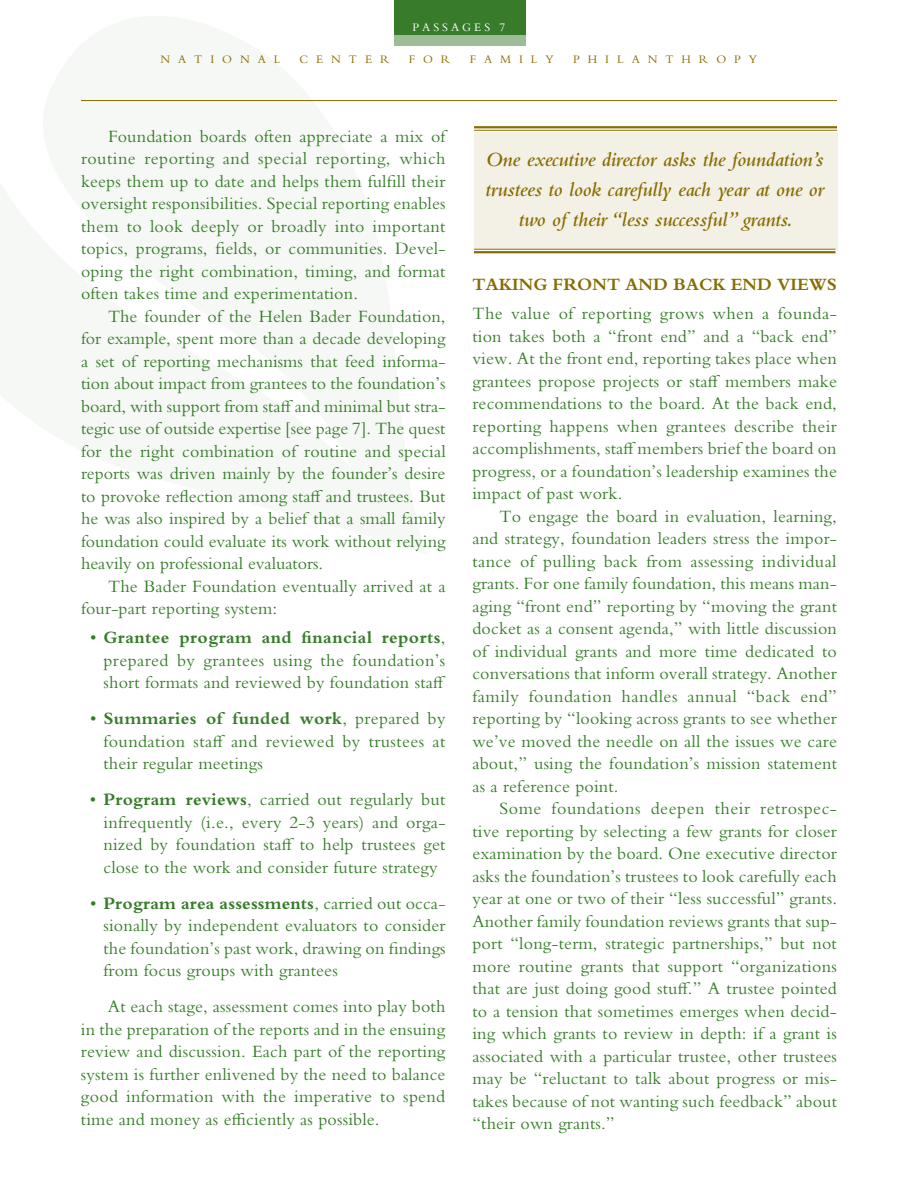
<style>
.page{position:relative;width:918px;height:1188px;background:#fff}
.page>*{position:absolute;margin:0;border:0;box-sizing:border-box;transform-origin:0 0}
.t1{font:italic 600 21px/30px "Bembo Std";letter-spacing:-.01em;color:#886d00;text-align:center}
.t2{font:18px/22.5px "Bembo Std";letter-spacing:.01em;color:#387c2b;text-align:justify}
.t3{font:700 18px "Bembo Std";color:#886d00}
.t4{font:12px "Bembo Std";letter-spacing:.66em;color:#886d00}
.t5{font:12px "Bembo Std";letter-spacing:.25em;color:#fff}
.s1{font-weight:700}
</style>
<div class="page">
<svg style="left:0;top:16px;width:427px;height:538px;fill:#f5f8f4"></svg>
<div style="left:394px;top:0;width:132px;height:45px;background:#9cbd95"></div>
<div style="left:394px;top:0;width:132px;height:35px;background:#387c2b"></div>
<hr style="left:81px;top:100px;width:756px;height:1px;background:#886d00">
<div style="left:474px;top:132px;width:363px;height:119px;background:#f3f0e6"></div>
<svg style="left:474px;top:128px;width:363px;height:2px"></svg>
<hr style="left:474px;top:126px;width:363px;height:2px;background:#886d00">
<hr style="left:474px;top:130px;width:363px;height:1px;background:#886d00">
<hr style="left:474px;top:249px;width:362px;height:4px;background:#fff">
<hr style="left:474px;top:249px;width:362px;height:1px;background:#886d00">
<hr style="left:474px;top:251px;width:362px;height:2px;background:#886d00">
<p class="t5" style="left:413px;top:20px;width:94px">PASSAGES 7</p>
<p class="t4" style="left:161px;top:52px;width:121px">NATIONAL</p>
<p class="t4" style="left:300px;top:52px;width:92px">CENTER</p>
<p class="t4" style="left:409px;top:52px;width:43px">FOR</p>
<p class="t4" style="left:470px;top:52px;width:86px">FAMILY</p>
<p class="t4" style="left:573px;top:52px;width:186px">PHILANTHROPY</p>
<p class="t2" style="left:81px;top:124px;width:366px;text-indent:27px">Foundation boards often appreciate a mix of routine reporting and special reporting, which keeps them up to date and helps them fulfill their oversight responsibilities. Special reporting enables them to look deeply or broadly into important topics, programs, fields, or communities. Devel&shy;oping the right combination, timing, and format often takes time and experimentation.</p>
<p class="t2" style="left:81px;top:304px;width:366px;text-indent:27px">The founder of the Helen Bader Foundation, for example, spent more than a decade developing a set of reporting mechanisms that feed informa&shy;tion about impact from grantees to the foundation’s board, with support from staff and minimal but stra&shy;tegic use of outside expertise [see page 7]. The quest for the right combination of routine and special reports was driven mainly by the founder’s desire to provoke reflection among staff and trustees. But he was also inspired by a belief that a small family foundation could evaluate its work without relying heavily on professional evaluators.</p>
<p class="t2" style="left:81px;top:574px;width:366px;text-indent:27px">The Bader Foundation eventually arrived at a four-part reporting system:</p>
<p class="t2" style="left:104px;top:626px;width:343px;text-indent:-14px">• <span class="s1">Grantee program and financial reports</span>, prepared by grantees using the foundation’s short formats and reviewed by foundation staff</p>
<p class="t2" style="left:103px;top:707px;width:344px;text-indent:-13px">• <span class="s1">Summaries of funded work</span>, prepared by foundation staff and reviewed by trustees at their regular meetings</p>
<p class="t2" style="left:104px;top:788px;width:343px;text-indent:-14px">• <span class="s1">Program reviews</span>, carried out regularly but infrequently (i.e., every 2-3 years) and orga&shy;nized by foundation staff to help trustees get close to the work and consider future strategy</p>
<p class="t2" style="left:103px;top:892px;width:344px;text-indent:-13px">• <span class="s1">Program area assessments</span>, carried out occa&shy;sionally by independent evaluators to consider the foundation’s past work, drawing on findings from focus groups with grantees</p>
<p class="t2" style="left:81px;top:995px;width:366px;text-indent:27px">At each stage, assessment comes into play both in the preparation of the reports and in the ensuing review and discussion. Each part of the reporting system is further enlivened by the need to balance good information with the imperative to spend time and money as efficiently as possible.</p>
<p class="t1" style="left:486px;top:145px;width:340px">One executive director asks the foundation’s trustees to look carefully each year at one or two of their “less successful” grants.</p>
<p class="t3" style="left:472px;top:275px;width:366px">TAKING FRONT AND BACK END VIEWS</p>
<p class="t2" style="left:472px;top:302px;width:366px">The value of reporting grows when a founda&shy;tion takes both a “front end” and a “back end” view. At the front end, reporting takes place when grantees propose projects or staff members make recommendations to the board. At the back end, reporting happens when grantees describe their accomplishments, staff members brief the board on progress, or a foundation’s leadership examines the impact of past work.</p>
<p class="t2" style="left:472px;top:505px;width:366px;text-indent:27px">To engage the board in evaluation, learning, and strategy, foundation leaders stress the impor&shy;tance of pulling back from assessing individual grants. For one family foundation, this means man&shy;aging “front end” reporting by “moving the grant docket as a consent agenda,” with little discussion of individual grants and more time dedicated to conversations that inform overall strategy. Another family foundation handles annual “back end” reporting by “looking across grants to see whether we’ve moved the needle on all the issues we care about,” using the foundation’s mission statement as a reference point.</p>
<p class="t2" style="left:472px;top:797px;width:366px;text-indent:27px">Some foundations deepen their retrospec&shy;tive reporting by selecting a few grants for closer examination by the board. One executive director asks the foundation’s trustees to look carefully each year at one or two of their “less successful” grants.<br>Another family foundation reviews grants that sup&shy;port “long-term, strategic partnerships,” but not more routine grants that support “organizations that are just doing good stuff.” A trustee pointed to a tension that sometimes emerges when decid&shy;ing which grants to review in depth: if a grant is associated with a particular trustee, other trustees may be “reluctant to talk about progress or mis&shy;takes because of not wanting such feedback” about “their own grants.”</p>
</div>
